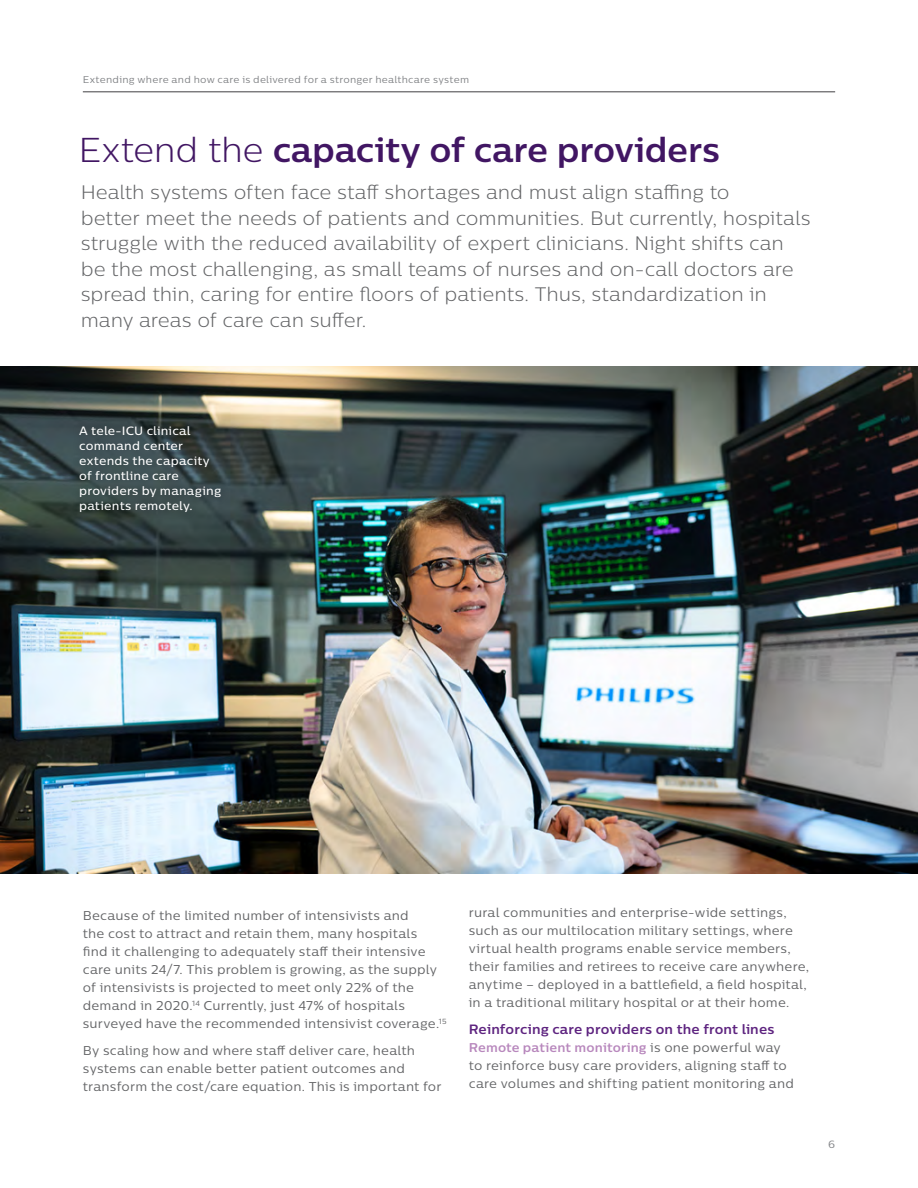
<style>
.page{position:relative;width:918px;height:1188px;background:#fff}
.page>*{position:absolute;margin:0;border:0;box-sizing:border-box;transform-origin:0 0}
.t1{font:700 34.5px "Centrale Sans";letter-spacing:-.01em;color:#411663}
.t2{font:300 19.5px/25.5px "Centrale Sans";letter-spacing:-.005em;color:#636466}
.t3{font:700 13.5px "Centrale Sans";letter-spacing:.01em;color:#5e2480}
.t4{font:12.75px/18px "Centrale Sans";letter-spacing:.015em;color:#636466}
.t5{font:500 12px/15px "Centrale Sans";letter-spacing:.015em;color:#fff}
.t6{font:10.5px "Centrale Sans";color:#808285}
.t7{font:9.75px "Centrale Sans";letter-spacing:.025em;color:#808285}
.s1{font-weight:300}
.s2{font-weight:700;color:#b888bd}
</style>
<div class="page">
<hr style="left:83px;top:91px;width:752px;height:1px;background:#414042">
<img style="left:0;top:366px;width:918px;height:508px">
<div style="left:71px;top:417px;width:159px;height:104px;background:#000;opacity:.4"></div>
<p class="t7" style="left:83px;top:73px;width:388px">Extending where and how care is delivered for a stronger healthcare system</p>
<h1 class="t1" style="left:79px;top:128px;width:643px"><span class="s1">Extend the</span> capacity of care providers</h1>
<p class="t2" style="left:81px;top:179px;width:732px">Health systems often face staff shortages and must align staffing to<br>better meet the needs of patients and communities. But currently, hospitals struggle with the reduced availability of expert clinicians. Night shifts can be the most challenging, as small teams of nurses and on-call doctors are spread thin, caring for entire floors of patients. Thus, standardization in many areas of care can suffer.</p>
<p class="t5" style="left:79px;top:423px;width:144px">A tele-ICU clinical command center extends the capacity of frontline care providers by managing patients remotely.</p>
<p class="t4" style="left:83px;top:906px;width:365px">Because of the limited number of intensivists and<br>the cost to attract and retain them, many hospitals<br>find it challenging to adequately staff their intensive care units 24/7. This problem is growing, as the supply of intensivists is projected to meet only 22% of the demand in 2020.<sup>14</sup> Currently, just 47% of hospitals surveyed have the recommended intensivist coverage.<sup>15</sup></p>
<p class="t4" style="left:83px;top:1041px;width:360px">By scaling how and where staff deliver care, health systems can enable better patient outcomes and transform the cost/care equation. This is important for</p>
<p class="t4" style="left:469px;top:904px;width:342px">rural communities and enterprise-wide settings, such as our multilocation military settings, where virtual health programs enable service members, their families and retirees to receive care anywhere, anytime – deployed in a battlefield, a field hospital, in a traditional military hospital or at their home.</p>
<p class="t3" style="left:469px;top:1021px;width:307px">Reinforcing care providers on the front lines</p>
<p class="t4" style="left:469px;top:1039px;width:327px"><span class="s2">Remote patient monitoring</span> is one powerful way to reinforce busy care providers, aligning staff to care volumes and shifting patient monitoring and</p>
<p class="t6" style="left:828px;top:1138px;width:9px">6</p>
</div>
